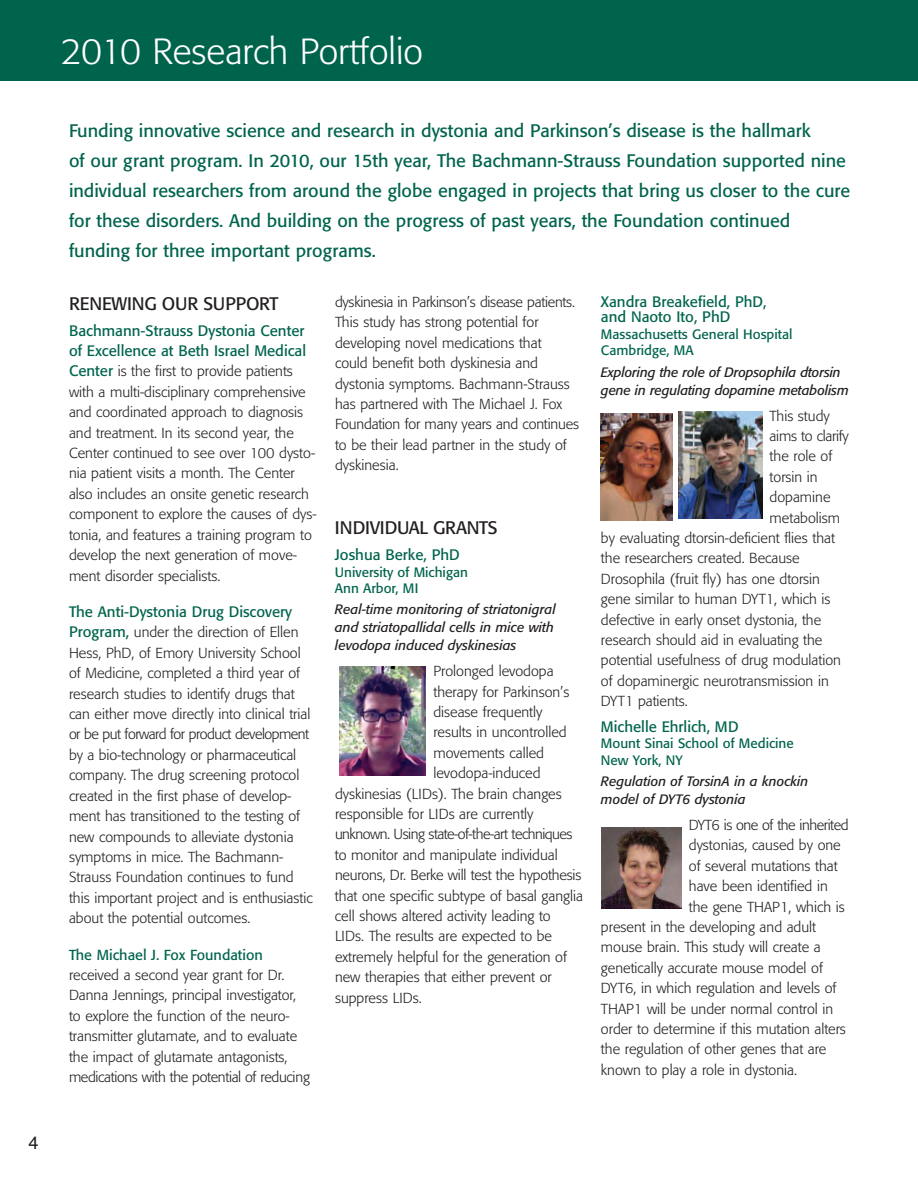
<style>
.page{position:relative;width:918px;height:1188px;background:#fff}
.page>*{position:absolute;margin:0;border:0;box-sizing:border-box;transform-origin:0 0}
.t1{font:300 36px "Formata";color:#fff}
.t2{font:18px/30px "Formata";color:#00644d}
.t3{font:18px "Formata";letter-spacing:-.02em;color:#231f20}
.t4{font:18px "Helvetica";color:#231f20}
.t5{font:15px/20.4px "Formata";color:#00644d}
.t6{font:300 14.4px/20.4px "Formata";color:#231f20}
.t7{font:300 14.4px "Formata";letter-spacing:-.035em;color:#231f20}
.t8{font:14.4px "Formata";color:#00644d}
.t9{font:300 14.4px "Formata";letter-spacing:-.03em;color:#231f20}
.t10{font:300 14.4px "Formata";letter-spacing:-.02em;color:#231f20}
.t11{font:italic 13.5px/18px "Formata";color:#231f20}
.t12{font:13.5px/16.5px "Formata";color:#00644d}
.s1{font-weight:400;font-size:15px;color:#00644d}
</style>
<div class="page">
<div style="left:0;top:0;width:918px;height:81px;background:#00644d"></div>
<img style="left:340px;top:666px;width:86px;height:109px">
<img style="left:601px;top:827px;width:80px;height:81px">
<div style="left:601px;top:412px;width:86px;height:108px;background:linear-gradient(to bottom,#fff,#fff)"></div>
<img style="left:601px;top:414px;width:72px;height:106px">
<img style="left:679px;top:411px;width:83px;height:108px">
<p class="t4" style="left:28px;top:1135px;width:12px">4</p>
<h1 class="t1" style="left:61px;top:36px;width:364px">2010 Research Portfolio</h1>
<p class="t2" style="left:69px;top:118px;width:783px">Funding innovative science and research in dystonia and Parkinson’s disease is the hallmark<br>of our grant program. In 2010, our 15th year, The Bachmann-Strauss Foundation supported nine individual researchers from around the globe engaged in projects that bring us closer to the cure for these disorders. And building on the progress of past years, the Foundation continued funding for three important programs.</p>
<p class="t3" style="left:69px;top:296px;width:211px">RENEWING OUR SUPPORT</p>
<p class="t5" style="left:69px;top:321px;width:239px">Bachmann-Strauss Dystonia Center of Excellence at Beth Israel Medical</p>
<p class="t6" style="left:69px;top:362px;width:249px"><span class="s1">Center</span> is the first to provide patients with a multi-disciplinary comprehensive and coordinated approach to diagnosis and treatment. In its second year, the Center continued to see over 100 dysto&shy;nia patient visits a month. The Center also includes an onsite genetic research component to explore the causes of dys&shy;tonia, and features a training program to develop the next generation of move&shy;ment disorder specialists.</p>
<p class="t5" style="left:69px;top:603px;width:225px">The Anti-Dystonia Drug Discovery</p>
<p class="t6" style="left:69px;top:623px;width:245px"><span class="s1">Program,</span> under the direction of Ellen Hess, PhD, of Emory University School of Medicine, completed a third year of research studies to identify drugs that can either move directly into clinical trial or be put forward for product development by a bio-technology or pharmaceutical company. The drug screening protocol created in the first phase of develop&shy;ment has transitioned to the testing of new compounds to alleviate dystonia symptoms in mice. The Bachmann-Strauss Foundation continues to fund this important project and is enthusiastic about the potential outcomes.</p>
<p class="t8" style="left:69px;top:949px;width:195px">The Michael J. Fox Foundation</p>
<p class="t6" style="left:69px;top:966px;width:243px">received a second year grant for Dr.<br>Danna Jennings, principal investigator, to explore the function of the neuro&shy;transmitter glutamate, and to evaluate the impact of glutamate antagonists, medications with the potential of reducing</p>
<p class="t5" style="left:601px;top:296px;width:167px;line-height:15px">Xandra Breakefield, PhD, and Naoto Ito, PhD</p>
<p class="t12" style="left:601px;top:327px;width:193px">Massachusetts General Hospital<br>Cambridge, MA</p>
<p class="t11" style="left:601px;top:364px;width:249px">Exploring the role of Dropsophila dtorsin gene in regulating dopamine metabolism</p>
<p class="t6" style="left:770px;top:406px;width:62px">This study</p>
<p class="t10" style="left:770px;top:430px;width:81px">aims to clarify</p>
<p class="t6" style="left:770px;top:447px;width:64px">the role of</p>
<p class="t6" style="left:770px;top:468px;width:50px">torsin in</p>
<p class="t6" style="left:770px;top:488px;width:62px">dopamine</p>
<p class="t6" style="left:770px;top:508px;width:72px">metabolism</p>
<p class="t6" style="left:601px;top:529px;width:235px">by evaluating dtorsin-deficient flies that</p>
<p class="t6" style="left:601px;top:549px;width:200px">the researchers created. Because</p>
<p class="t6" style="left:601px;top:570px;width:221px">Drosophila (fruit fly) has one dtorsin</p>
<p class="t6" style="left:601px;top:590px;width:231px">gene similar to human DYT1, which is</p>
<p class="t6" style="left:601px;top:610px;width:222px">defective in early onset dystonia, the</p>
<p class="t6" style="left:601px;top:631px;width:223px">research should aid in evaluating the</p>
<p class="t6" style="left:601px;top:651px;width:241px">potential usefulness of drug modulation</p>
<p class="t6" style="left:601px;top:672px;width:229px">of dopaminergic neurotransmission in</p>
<p class="t6" style="left:601px;top:692px;width:88px">DYT1 patients.</p>
<p class="t5" style="left:601px;top:718px;width:139px">Michelle Ehrlich, MD</p>
<p class="t12" style="left:601px;top:737px;width:194px">Mount Sinai School of Medicine<br>New York, NY</p>
<p class="t11" style="left:601px;top:773px;width:209px">Regulation of TorsinA in a knockin model of DYT6 dystonia</p>
<p class="t9" style="left:689px;top:819px;width:161px">DYT6 is one of the inherited</p>
<p class="t6" style="left:689px;top:836px;width:153px">dystonias, caused by one</p>
<p class="t6" style="left:689px;top:857px;width:150px">of several mutations that</p>
<p class="t6" style="left:689px;top:877px;width:141px">have been identified in</p>
<p class="t6" style="left:689px;top:897px;width:157px">the gene THAP1, which is</p>
<p class="t6" style="left:601px;top:918px;width:217px">present in the developing and adult</p>
<p class="t6" style="left:601px;top:938px;width:221px">mouse brain. This study will create a</p>
<p class="t6" style="left:601px;top:959px;width:223px">genetically accurate mouse model of</p>
<p class="t6" style="left:601px;top:979px;width:237px">DYT6, in which regulation and levels of</p>
<p class="t6" style="left:601px;top:999px;width:234px">THAP1 will be under normal control in</p>
<p class="t6" style="left:601px;top:1020px;width:247px">order to determine if this mutation alters</p>
<p class="t6" style="left:601px;top:1040px;width:227px">the regulation of other genes that are</p>
<p class="t6" style="left:601px;top:1061px;width:198px">known to play a role in dystonia.</p>
<p class="t6" style="left:335px;top:293px;width:246px">dyskinesia in Parkinson’s disease patients.<br>This study has strong potential for developing novel medications that<br>could benefit both dyskinesia and dystonia symptoms. Bachmann-Strauss has partnered with The Michael J. Fox Foundation for many years and continues to be their lead partner in the study of dyskinesia.</p>
<p class="t3" style="left:335px;top:520px;width:164px">INDIVIDUAL GRANTS</p>
<p class="t5" style="left:335px;top:546px;width:126px">Joshua Berke, PhD</p>
<p class="t12" style="left:335px;top:565px;width:134px">University of Michigan<br>Ann Arbor, MI</p>
<p class="t11" style="left:335px;top:602px;width:222px">Real-time monitoring of striatonigral and striatopallidal cells in mice with levodopa induced dyskinesias</p>
<p class="t6" style="left:433px;top:662px;width:122px">Prolonged levodopa</p>
<p class="t6" style="left:433px;top:682px;width:137px">therapy for Parkinson’s</p>
<p class="t6" style="left:433px;top:703px;width:111px">disease frequently</p>
<p class="t6" style="left:433px;top:723px;width:135px">results in uncontrolled</p>
<p class="t6" style="left:433px;top:744px;width:112px">movements called</p>
<p class="t6" style="left:433px;top:764px;width:109px">levodopa-induced</p>
<p class="t6" style="left:335px;top:784px;width:228px">dyskinesias (LIDs). The brain changes</p>
<p class="t6" style="left:335px;top:805px;width:200px">responsible for LIDs are currently</p>
<p class="t7" style="left:335px;top:828px;width:239px">unknown. Using state-of-the-art techniques</p>
<p class="t6" style="left:335px;top:846px;width:224px">to monitor and manipulate individual</p>
<p class="t6" style="left:335px;top:866px;width:248px">neurons, Dr. Berke will test the hypothesis</p>
<p class="t6" style="left:335px;top:887px;width:249px">that one specific subtype of basal ganglia</p>
<p class="t6" style="left:335px;top:907px;width:217px">cell shows altered activity leading to</p>
<p class="t6" style="left:335px;top:927px;width:219px">LIDs. The results are expected to be</p>
<p class="t6" style="left:335px;top:948px;width:233px">extremely helpful for the generation of</p>
<p class="t6" style="left:335px;top:968px;width:218px">new therapies that either prevent or</p>
<p class="t6" style="left:335px;top:989px;width:88px">suppress LIDs.</p>
</div>
